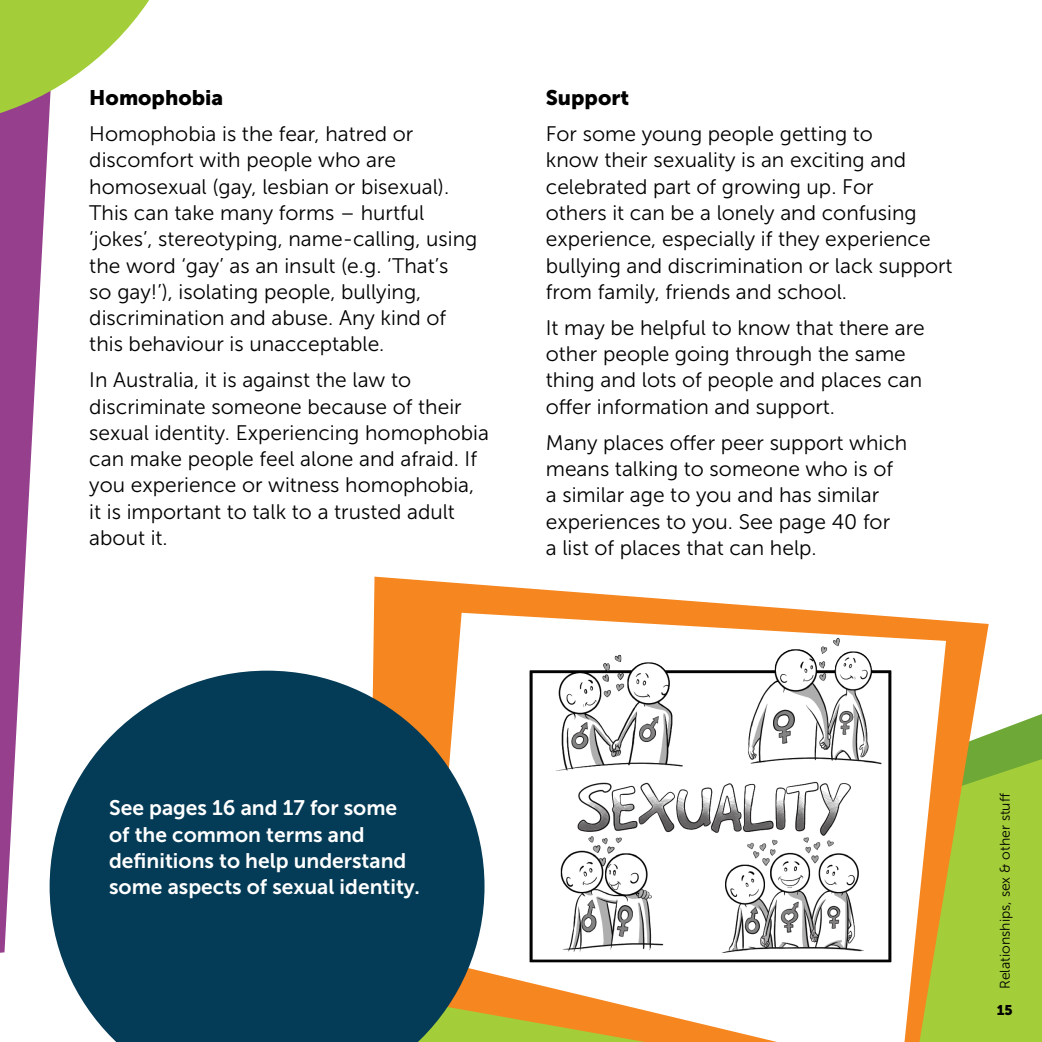
<style>
.page{position:relative;width:1042px;height:1042px;background:#fff}
.page>*{position:absolute;margin:0;border:0;box-sizing:border-box;transform-origin:0 0}
.t1{font:21px/26.2px "Museo Sans 300";color:#000}
.t2{font:21px/26.2px "Museo Sans 700";color:#fff}
.t3{font:21px "Museo Sans 900";color:#000}
.t4{font:14px "Museo Sans 300";color:#000}
.t5{font:14px "Museo Sans 900";color:#000}
</style>
<div class="page">
<svg style="left:0;top:127px;width:50px;height:826px;fill:#953f8d"></svg>
<svg style="left:0;top:0;width:149px;height:127px"></svg>
<div style="left:988px;top:759px;width:54px;height:283px;background:#a4ce39"></div>
<svg style="left:373px;top:576px;width:615px;height:466px"></svg>
<img style="left:456px;top:613px;width:490px;height:429px">
<svg style="left:50px;top:670px;width:434px;height:372px;background:#2c5667"></svg>
<p class="t3" style="left:89px;top:86px;width:135px">Homophobia</p>
<p class="t1" style="left:89px;top:121px;width:389px">Homophobia is the fear, hatred or discomfort with people who are homosexual (gay, lesbian or bisexual).<br>This can take many forms – hurtful ‘jokes’, stereotyping, name-calling, using the word ‘gay’ as an insult (e.g. ‘That’s<br>so gay!’), isolating people, bullying, discrimination and abuse. Any kind of this behaviour is unacceptable.</p>
<p class="t1" style="left:89px;top:367px;width:401px">In Australia, it is against the law to discriminate someone because of their sexual identity. Experiencing homophobia can make people feel alone and afraid. If you experience or witness homophobia, it is important to talk to a trusted adult about it.</p>
<p class="t3" style="left:546px;top:86px;width:85px">Support</p>
<p class="t1" style="left:546px;top:121px;width:408px">For some young people getting to<br>know their sexuality is an exciting and celebrated part of growing up. For<br>others it can be a lonely and confusing experience, especially if they experience bullying and discrimination or lack support from family, friends and school.</p>
<p class="t1" style="left:546px;top:315px;width:380px">It may be helpful to know that there are other people going through the same thing and lots of people and places can offer information and support.</p>
<p class="t1" style="left:546px;top:430px;width:363px">Many places offer peer support which means talking to someone who is of a similar age to you and has similar experiences to you. See page 40 for<br>a list of places that can help.</p>
<p class="t2" style="left:109px;top:795px;width:312px">See pages 16 and 17 for some of the common terms and definitions to help understand some aspects of sexual identity.</p>
<p class="t4" style="left:997px;top:989px;width:197px;rotate:-90deg">Relationships, sex &amp; other stuff</p>
<p class="t5" style="left:996px;top:1002px;width:17px">15</p>
</div>
